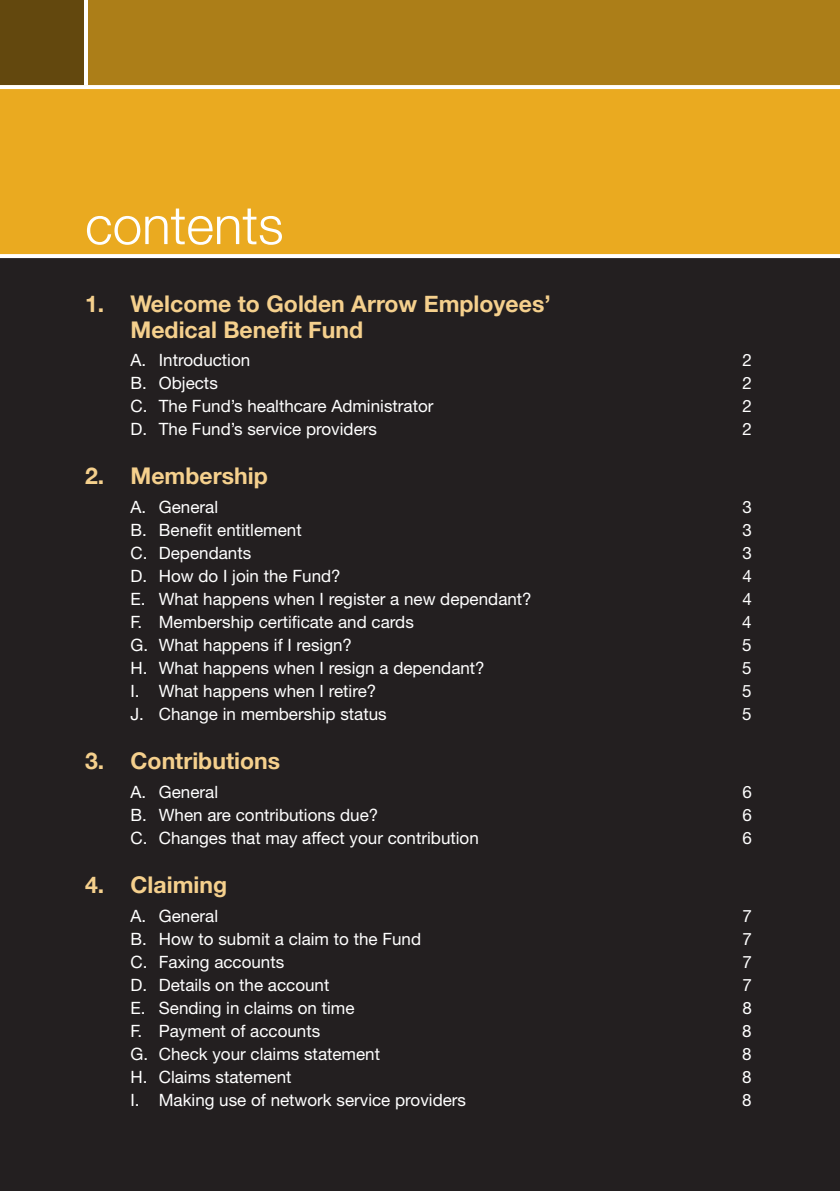
<style>
.page{position:relative;width:840px;height:1191px;background:#fff}
.page>*{position:absolute;margin:0;border:0;box-sizing:border-box;transform-origin:0 0}
.t1{font:300 53px "Helvetica Neue";color:#fff}
.t2{font:700 23px/26px "Helvetica Neue";color:#f5d08d}
.t3{font:17px "Helvetica Neue";color:#fff}
</style>
<div class="page">
<hr style="left:839px;top:255px;width:1px;height:936px;background:#231f20">
<div style="left:0;top:255px;width:839px;height:936px;background:#231f20"></div>
<div style="left:0;top:0;width:839px;height:255px;background:#eaaa20"></div>
<div style="left:85px;top:0;width:754px;height:85px;background:#ac7e18"></div>
<div style="left:0;top:0;width:85px;height:85px;background:#63480e"></div>
<hr style="left:84px;top:0;width:4px;height:85px;background:#fff">
<svg style="left:0;top:85px;width:839px;height:4px;background:#fefdfb"></svg>
<svg style="left:0;top:254px;width:839px;height:4px;background:#fefdfa"></svg>
<h1 class="t1" style="left:85px;top:182px;width:200px">contents</h1>
<h2 class="t2" style="left:130px;top:291px;width:421px;text-indent:-45px">1. Welcome to Golden Arrow Employees’<br>Medical Benefit Fund</h2>
<p class="t3" style="left:130px;top:350px;width:121px">A. Introduction</p>
<p class="t3" style="left:742px;top:350px;width:11px">2</p>
<p class="t3" style="left:130px;top:373px;width:89px">B. Objects</p>
<p class="t3" style="left:742px;top:373px;width:11px">2</p>
<p class="t3" style="left:130px;top:396px;width:304px">C. The Fund’s healthcare Administrator</p>
<p class="t3" style="left:742px;top:396px;width:11px">2</p>
<p class="t3" style="left:130px;top:419px;width:248px">D. The Fund’s service providers</p>
<p class="t3" style="left:742px;top:419px;width:11px">2</p>
<h2 class="t2" style="left:85px;top:464px;width:184px">2. Membership</h2>
<p class="t3" style="left:130px;top:497px;width:89px">A. General</p>
<p class="t3" style="left:742px;top:497px;width:11px">3</p>
<p class="t3" style="left:130px;top:520px;width:172px">B. Benefit entitlement</p>
<p class="t3" style="left:742px;top:520px;width:11px">3</p>
<p class="t3" style="left:130px;top:543px;width:122px">C. Dependants</p>
<p class="t3" style="left:742px;top:543px;width:11px">3</p>
<p class="t3" style="left:130px;top:566px;width:212px">D. How do I join the Fund?</p>
<p class="t3" style="left:742px;top:566px;width:11px">4</p>
<p class="t3" style="left:130px;top:589px;width:402px">E. What happens when I register a new dependant?</p>
<p class="t3" style="left:742px;top:589px;width:11px">4</p>
<p class="t3" style="left:130px;top:612px;width:285px">F. Membership certificate and cards</p>
<p class="t3" style="left:741px;top:612px;width:11px">4</p>
<p class="t3" style="left:130px;top:635px;width:223px">G. What happens if I resign?</p>
<p class="t3" style="left:741px;top:635px;width:11px">5</p>
<p class="t3" style="left:130px;top:658px;width:355px">H. What happens when I resign a dependant?</p>
<p class="t3" style="left:741px;top:658px;width:11px">5</p>
<p class="t3" style="left:130px;top:681px;width:247px">I. What happens when I retire?</p>
<p class="t3" style="left:741px;top:681px;width:11px">5</p>
<p class="t3" style="left:130px;top:704px;width:258px">J. Change in membership status</p>
<p class="t3" style="left:741px;top:704px;width:11px">5</p>
<h2 class="t2" style="left:85px;top:748px;width:196px">3. Contributions</h2>
<p class="t3" style="left:130px;top:781px;width:89px">A. General</p>
<p class="t3" style="left:742px;top:781px;width:11px">6</p>
<p class="t3" style="left:130px;top:804px;width:249px">B. When are contributions due?</p>
<p class="t3" style="left:742px;top:804px;width:11px">6</p>
<p class="t3" style="left:130px;top:827px;width:349px">C. Changes that may affect your contribution</p>
<p class="t3" style="left:742px;top:827px;width:11px">6</p>
<h2 class="t2" style="left:85px;top:872px;width:143px">4. Claiming</h2>
<p class="t3" style="left:130px;top:905px;width:89px">A. General</p>
<p class="t3" style="left:742px;top:905px;width:11px">7</p>
<p class="t3" style="left:130px;top:928px;width:292px">B. How to submit a claim to the Fund</p>
<p class="t3" style="left:742px;top:928px;width:11px">7</p>
<p class="t3" style="left:130px;top:951px;width:155px">C. Faxing accounts</p>
<p class="t3" style="left:742px;top:951px;width:11px">7</p>
<p class="t3" style="left:130px;top:974px;width:200px">D. Details on the account</p>
<p class="t3" style="left:742px;top:974px;width:11px">7</p>
<p class="t3" style="left:130px;top:997px;width:225px">E. Sending in claims on time</p>
<p class="t3" style="left:742px;top:997px;width:11px">8</p>
<p class="t3" style="left:130px;top:1020px;width:191px">F. Payment of accounts</p>
<p class="t3" style="left:741px;top:1020px;width:11px">8</p>
<p class="t3" style="left:130px;top:1043px;width:251px">G. Check your claims statement</p>
<p class="t3" style="left:741px;top:1043px;width:11px">8</p>
<p class="t3" style="left:130px;top:1066px;width:162px">H. Claims statement</p>
<p class="t3" style="left:741px;top:1066px;width:11px">8</p>
<p class="t3" style="left:130px;top:1089px;width:337px">I. Making use of network service providers</p>
<p class="t3" style="left:741px;top:1089px;width:11px">8</p>
</div>
